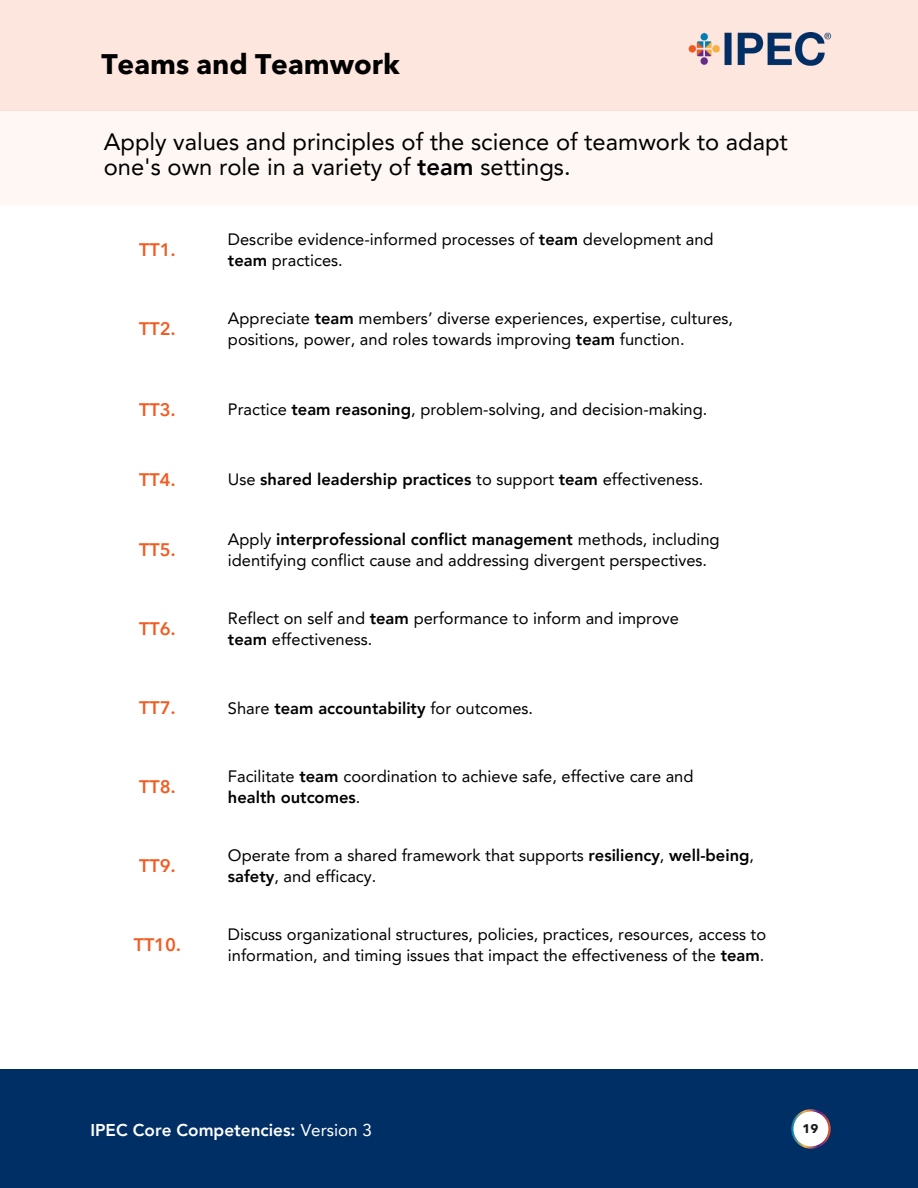
<style>
.page{position:relative;width:918px;height:1188px;background:#fff}
.page>*{position:absolute;margin:0;border:0;box-sizing:border-box;transform-origin:0 0}
.t1{font:700 28.05px "Avenir Next LT Pro";color:#000}
.t2{font:23.7px/25.8px "Avenir LT Pro";color:#000}
.t3{font:600 18px "Avenir Next LT Pro";color:#f15c22}
.t4{font:800 17.1px "Avenir LT Pro";color:#fff}
.t5{font:16.5px/21.3px "Avenir LT Pro";color:#000}
.t6{font:800 16.5px "Avenir LT Pro";color:#000}
.t7{font:700 12.45px "Avenir Next LT Pro";color:#191919}
.s1{font-weight:800}
.s2{font-weight:400}
</style>
<div class="page">
<div style="left:0;top:0;width:918px;height:110px;background:#fce6de"></div>
<img style="left:688px;top:32px;width:144px;height:34px">
<div style="left:0;top:110px;width:918px;height:95px;background:#fef7f4"></div>
<div style="left:0;top:1070px;width:918px;height:118px;background:#002f65"></div>
<svg style="left:791px;top:1109px;width:40px;height:40px"></svg>
<p class="t1" style="left:101px;top:53px;width:314px">Teams-and-Teamwork-</p>
<p class="t2" style="left:104px;top:131px;width:686px">Apply values and principles of the science of teamwork to adapt one's own role in a variety of <span class="s1">team</span> settings.</p>
<p class="t3" style="left:139px;top:243px;width:38px">TT1.</p>
<p class="t3" style="left:139px;top:322px;width:38px">TT2.</p>
<p class="t5" style="left:228px;top:230px;width:487px">Describe evidence-informed processes of <span class="s1">team</span> development and <span class="s1">team</span> practices.</p>
<p class="t5" style="left:228px;top:309px;width:507px">Appreciate <span class="s1">team</span> members’ diverse experiences, expertise, cultures, positions, power, and roles towards improving <span class="s1">team</span> function.</p>
<p class="t3" style="left:139px;top:402px;width:38px">TT3.</p>
<p class="t5" style="left:228px;top:400px;width:481px">Practice <span class="s1">team reasoning</span>, problem-solving, and decision-making.</p>
<p class="t3" style="left:139px;top:473px;width:38px">TT4.</p>
<p class="t3" style="left:139px;top:542px;width:38px">TT5.</p>
<p class="t3" style="left:139px;top:621px;width:38px">TT6.</p>
<p class="t6" style="left:228px;top:473px;width:477px"><span class="s2">Use</span> shared leadership practices <span class="s2">to support</span> team <span class="s2">effectiveness.</span></p>
<p class="t5" style="left:228px;top:530px;width:493px">Apply <span class="s1">interprofessional conflict management</span> methods, including identifying conflict cause and addressing divergent perspectives.</p>
<p class="t5" style="left:228px;top:609px;width:452px">Reflect on self and <span class="s1">team</span> performance to inform and improve <span class="s1">team</span> effectiveness.</p>
<p class="t3" style="left:139px;top:700px;width:38px">TT7.</p>
<p class="t6" style="left:228px;top:702px;width:307px"><span class="s2">Share</span> team accountability <span class="s2">for outcomes.</span></p>
<p class="t3" style="left:139px;top:779px;width:38px">TT8.</p>
<p class="t3" style="left:139px;top:858px;width:38px">TT9.</p>
<p class="t3" style="left:134px;top:938px;width:49px">TT10.</p>
<p class="t5" style="left:228px;top:767px;width:467px">Facilitate <span class="s1">team</span> coordination to achieve safe, effective care and <span class="s1">health outcomes</span>.</p>
<p class="t5" style="left:228px;top:846px;width:528px">Operate from a shared framework that supports <span class="s1">resiliency</span>, <span class="s1">well-being</span>, <span class="s1">safety</span>, and efficacy.</p>
<p class="t5" style="left:228px;top:925px;width:540px">Discuss organizational structures, policies, practices, resources, access to information, and timing issues that impact the effectiveness of the <span class="s1">team</span>.</p>
<p class="t4" style="left:90px;top:1123px;width:283px">IPEC Core Competencies: <span class="s2">Version 3</span></p>
<p class="t7" style="left:802px;top:1123px;width:24px">19-</p>
</div>
